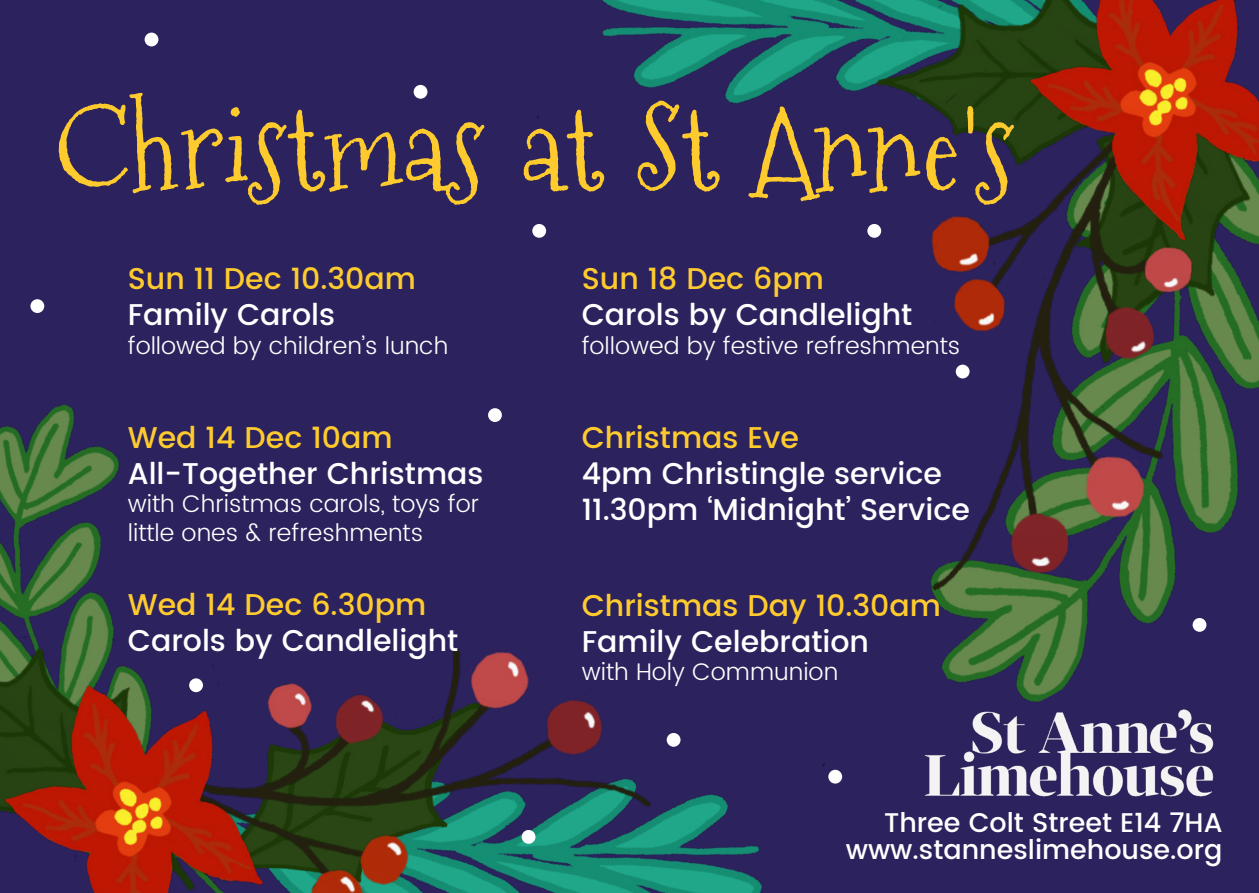
<style>
.page{position:relative;width:1259px;height:893px;background:#2c225d}
.page>*{position:absolute;margin:0;border:0;box-sizing:border-box;transform-origin:0 0}
.t1{font:114px "Mountainsof Christmas";color:#fecb2f}
.t2{font:500 30px "Poppins";color:#fff}
.t3{font:500 30px "Poppins";color:#fecb2f}
.t4{font:500 27px "Poppins";color:#fff}
.t5{font:300 24px/28.8px "Poppins";color:#fff}
</style>
<div class="page">
<img style="left:0;top:404px;width:501px;height:122px">
<img style="left:358px;top:648px;width:374px;height:245px">
<img style="left:533px;top:0;width:209px;height:237px">
<img style="left:742px;top:0;width:504px;height:632px">
<img style="left:821px;top:0;width:97px;height:231px">
<img style="left:0;top:526px;width:102px;height:58px">
<div style="left:522px;top:830px;width:13px;height:14px;background:#fff;border-radius:50%"></div>
<div style="left:666px;top:733px;width:14px;height:14px;background:#fff;border-radius:50%"></div>
<div style="left:1192px;top:618px;width:14px;height:14px;background:#fff;border-radius:50%"></div>
<div style="left:414px;top:85px;width:13px;height:14px;background:#fff;border-radius:50%"></div>
<div style="left:828px;top:770px;width:14px;height:14px;background:#fff;border-radius:50%"></div>
<div style="left:488px;top:408px;width:14px;height:14px;background:#fff;border-radius:50%"></div>
<img style="left:918px;top:0;width:341px;height:300px">
<img style="left:0;top:584px;width:358px;height:309px">
<div style="left:30px;top:299px;width:14px;height:14px;background:#fff;border-radius:50%"></div>
<div style="left:145px;top:33px;width:13px;height:13px;background:#fff;border-radius:50%"></div>
<img style="left:924px;top:632px;width:290px;height:165px">
<div style="left:532px;top:224px;width:14px;height:14px;background:#fff;border-radius:50%"></div>
<p class="t1" style="left:58px;top:71px;width:961px">Christmas at St Anne's</p>
<p class="t3" style="left:128px;top:256px;width:290px">Sun 11 Dec 10.30am</p>
<p class="t2" style="left:128px;top:292px;width:209px">Family Carols</p>
<p class="t5" style="left:128px;top:332px;width:322px">followed by children’s lunch</p>
<p class="t3" style="left:128px;top:415px;width:266px">Wed 14 Dec 10am</p>
<p class="t2" style="left:128px;top:451px;width:357px">All-Together Christmas</p>
<p class="t5" style="left:128px;top:490px;width:353px">with Christmas carols, toys for little ones &amp; refreshments</p>
<p class="t3" style="left:128px;top:582px;width:300px">Wed 14 Dec 6.30pm</p>
<p class="t2" style="left:128px;top:618px;width:332px">Carols by Candlelight</p>
<p class="t3" style="left:582px;top:256px;width:244px">Sun 18 Dec 6pm</p>
<p class="t2" style="left:582px;top:292px;width:332px">Carols by Candlelight</p>
<p class="t5" style="left:582px;top:332px;width:380px">followed by festive refreshments</p>
<p class="t3" style="left:582px;top:415px;width:219px">Christmas Eve</p>
<p class="t2" style="left:582px;top:451px;width:362px">4pm Christingle service</p>
<p class="t2" style="left:582px;top:487px;width:390px">11.30pm ‘Midnight’ Service</p>
<p class="t3" style="left:582px;top:583px;width:361px">Christmas Day 10.30am</p>
<p class="t2" style="left:582px;top:619px;width:289px">Family Celebration</p>
<p class="t5" style="left:582px;top:658px;width:258px">with Holy Communion</p>
<p class="t4" style="left:884px;top:802px;width:340px">Three Colt Street E14 7HA</p>
<p class="t4" style="left:845px;top:829px;width:378px">www.stanneslimehouse.org</p>
</div>
